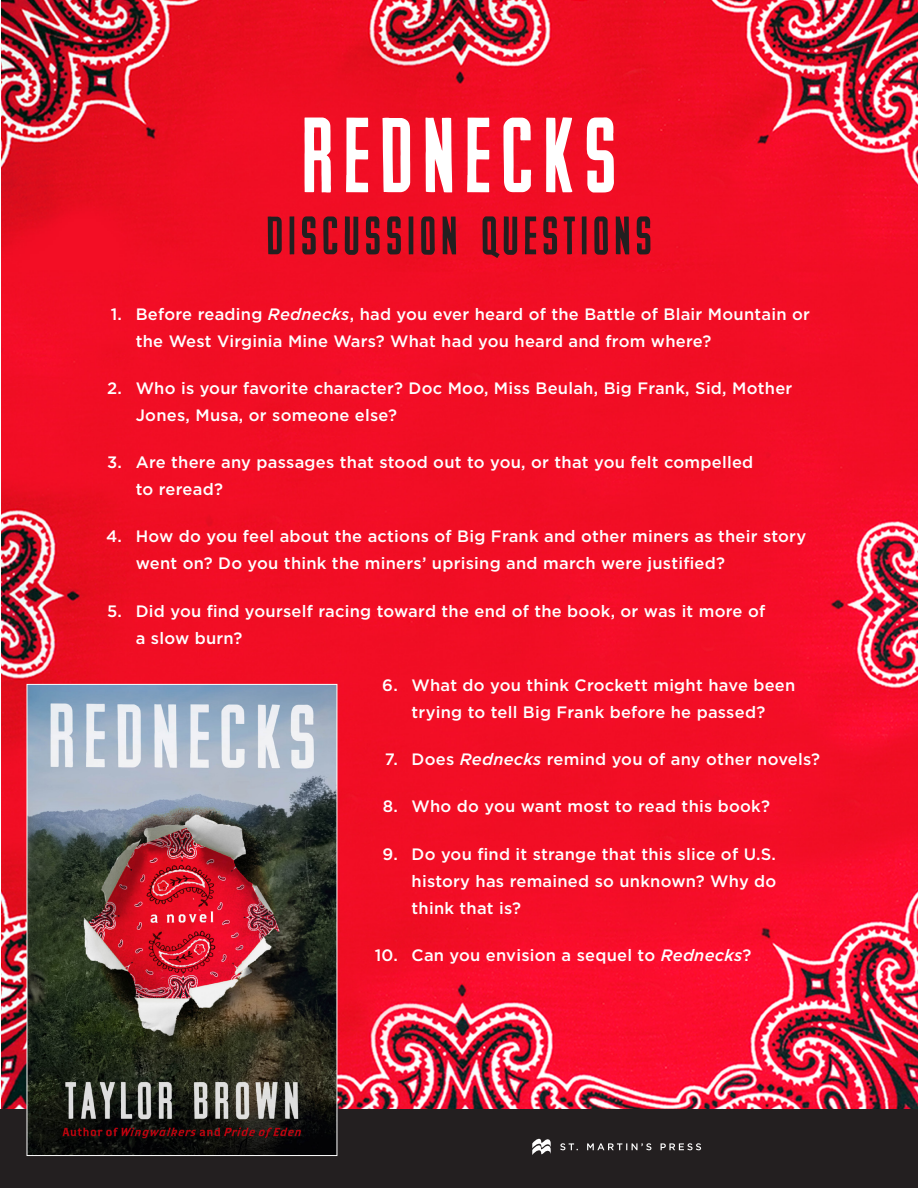
<style>
.page{position:relative;width:918px;height:1188px;background:#fff}
.page>*{position:absolute;margin:0;border:0;box-sizing:border-box;transform-origin:0 0}
.t1{font:106.5px "Telmoss WF";letter-spacing:.075em;color:#fff}
.t2{font:54px "Telmoss WF";letter-spacing:.075em;color:#231f20}
.t3{font:500 16.5px/27px "Gotham";letter-spacing:.015em;color:#fff}
.s1{font-style:italic}
</style>
<div class="page">
<img style="left:1px;top:0;width:917px;height:1110px">
<div style="left:0;top:1110px;width:918px;height:78px;background:#231f20"></div>
<svg style="left:560px;top:1143px;width:141px;height:7px"></svg>
<svg style="left:532px;top:1139px;width:19px;height:16px"></svg>
<img style="left:29px;top:686px;width:306px;height:468px">
<div style="left:27px;top:684px;width:310px;height:472px;border:1px solid #fff"></div>
<p class="t1" style="left:301px;top:107px;width:318px">REDNECKS</p>
<p class="t2" style="left:266px;top:211px;width:388px">DISCUSSION QUESTIONS</p>
<p class="t3" style="left:136px;top:300px;width:676px;text-indent:-25px">1. Before reading <span class="s1">Rednecks</span>, had you ever heard of the Battle of Blair Mountain or the West Virginia Mine Wars? What had you heard and from where?</p>
<p class="t3" style="left:136px;top:374px;width:658px;text-indent:-29px">2. Who is your favorite character? Doc Moo, Miss Beulah, Big Frank, Sid, Mother<br>Jones, Musa, or someone else?</p>
<p class="t3" style="left:136px;top:449px;width:619px;text-indent:-29px">3. Are there any passages that stood out to you, or that you felt compelled to reread?</p>
<p class="t3" style="left:136px;top:523px;width:672px;text-indent:-30px">4. How do you feel about the actions of Big Frank and other miners as their story went on? Do you think the miners’ uprising and march were justified?</p>
<p class="t3" style="left:136px;top:597px;width:631px;text-indent:-29px">5. Did you find yourself racing toward the end of the book, or was it more of a slow burn?</p>
<p class="t3" style="left:382px;top:671px;width:415px;text-align:center">6. What do you think Crockett might have been trying to tell Big Frank before he passed?</p>
<p class="t3" style="left:385px;top:746px;width:437px">7. Does <span class="s1">Rednecks</span> remind you of any other novels?</p>
<p class="t3" style="left:383px;top:793px;width:389px">8. Who do you want most to read this book?</p>
<p class="t3" style="left:412px;top:840px;width:366px;text-align:justify;text-indent:-29px">9. Do you find it strange that this slice of U.S. history has remained so unknown? Why do think that is?</p>
<p class="t3" style="left:375px;top:941px;width:378px">10. Can you envision a sequel to <span class="s1">Rednecks</span>?</p>
</div>
